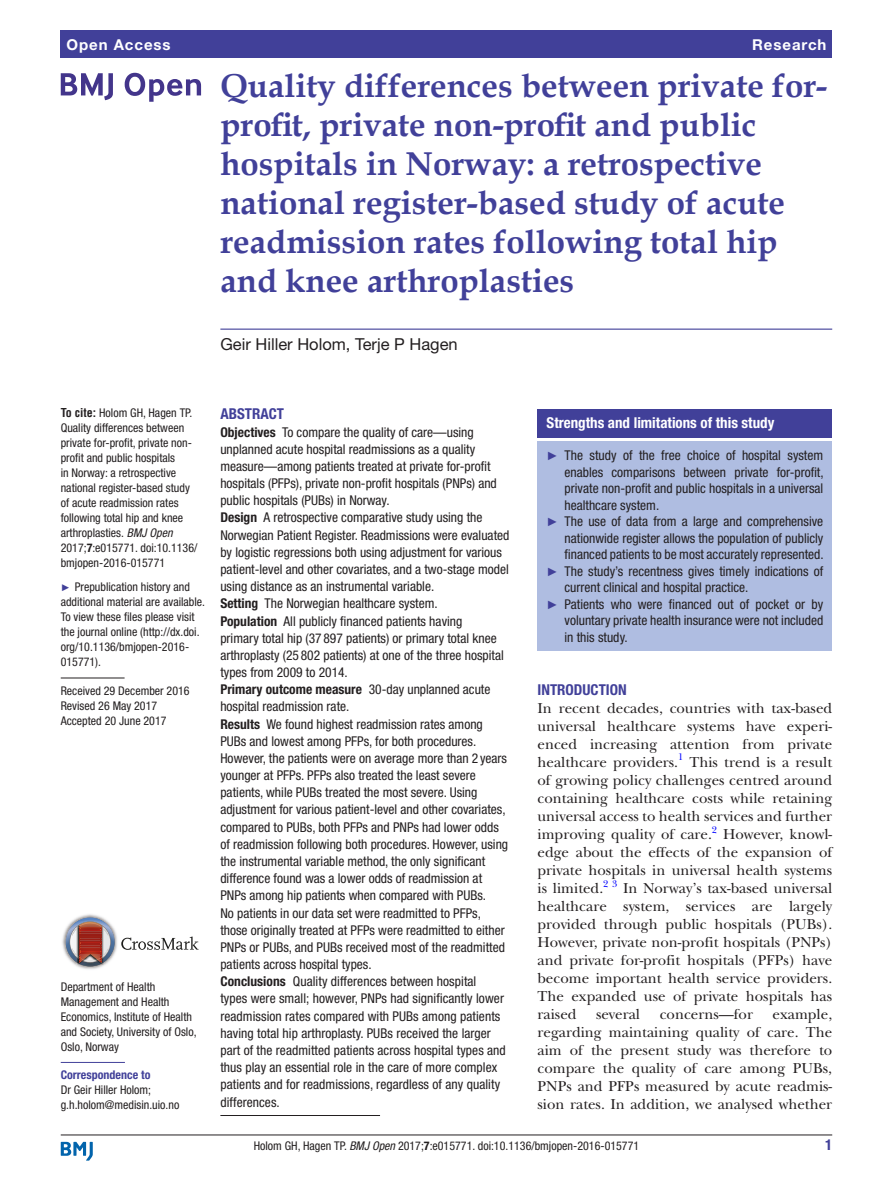
<style>
.page{position:relative;width:893px;height:1191px;background:#fff}
.page>*{position:absolute;margin:0;border:0;box-sizing:border-box;transform-origin:0 0}
.t1{font:700 33px/39px "Book Antiqua";color:#414099}
.t2{font:16.5px "Helvetica Neue LT Std";color:#231f20}
.t3{font:15px/18px "New Baskerville";color:#231f20;text-align:justify}
.t4{font:700 condensed 15px "Helvetica Neue LT Std";color:#fff}
.t5{font:700 condensed 15px "Helvetica Neue LT Std";color:#414099}
.t6{font:700 15px "Helvetica Neue LT Std";letter-spacing:.065em;color:#fff}
.t7{font:condensed 13.5px/17.1px "Helvetica Neue LT Std";color:#231f20}
.t8{font:condensed 12px/15px "Helvetica Neue LT Std";color:#231f20}
.t9{font:700 condensed 12px "Helvetica Neue LT Std";color:#414099}
.t10{font:9.9px "New Baskerville";color:#00f}
.s1{font-family:"Helvetica LT Std";font-weight:700}
.s2{font-style:italic}
.s3{font-weight:700}
.s4{font-family:"Arial";font-stretch:normal;font-size:9.75px;color:#414099}
.s5{font-family:"Arial";font-stretch:normal;font-size:12px;color:#414099}
</style>
<div class="page">
<hr style="left:61px;top:1134px;width:771px;height:1px;background:#231f20">
<svg style="left:61px;top:1141px;width:32px;height:19px"></svg>
<div style="left:61px;top:31px;width:771px;height:27px;background:#414099"></div>
<hr style="left:220px;top:1115px;width:160px;height:1px;background:#231f20">
<hr style="left:220px;top:328px;width:612px;height:2px;background:#414099">
<hr style="left:61px;top:677px;width:64px;height:1px;background:#231f20">
<hr style="left:61px;top:1062px;width:64px;height:1px;background:#414099">
<svg style="left:61px;top:73px;width:52px;height:27px"></svg>
<svg style="left:125px;top:73px;width:76px;height:29px"></svg>
<img style="left:62px;top:914px;width:55px;height:55px">
<svg style="left:66px;top:917px;width:49px;height:49px;background:#a78689"></svg>
<svg style="left:121px;top:936px;width:78px;height:13px"></svg>
<div style="left:538px;top:409px;width:294px;height:28px;background:#414099"></div>
<div style="left:538px;top:441px;width:294px;height:209px;background:#afbde1"></div>
<p class="t6" style="left:66px;top:35px;width:106px">Open Access</p>
<p class="t6" style="left:752px;top:35px;width:76px">Research</p>
<h1 class="t1" style="left:220px;top:66px;width:608px">Quality differences between private for&shy;profit, private non-profit and public hospitals in Norway: a retrospective national register-based study of acute readmission rates following total hip and knee arthroplasties</h1>
<p class="t2" style="left:220px;top:335px;width:239px">Geir Hiller Holom, Terje P Hagen</p>
<p class="t8" style="left:61px;top:405px;width:138px"><span class="s1">To cite:</span> Holom GH, Hagen TP.<br>Quality differences between private for-profit, private non&shy;profit and public hospitals<br>in Norway: a retrospective national register-based study of acute readmission rates following total hip and knee arthroplasties. <span class="s2">BMJ Open<br></span>2017;<span class="s3">7</span>:e015771. doi:10.1136/ bmjopen-2016-015771</p>
<p class="t8" style="left:61px;top:579px;width:146px"><span class="s4">►</span> Prepublication history and additional material are available.<br>To view these files please visit the journal online (http://dx.doi. org/10.1136/bmjopen-2016-<br>015771).</p>
<p class="t8" style="left:61px;top:683px;width:130px">Received 29 December 2016<br>Revised 26 May 2017<br>Accepted 20 June 2017</p>
<p class="t8" style="left:61px;top:979px;width:137px">Department of Health<br>Management and Health<br>Economics, Institute of Health and Society, University of Oslo,<br>Oslo, Norway</p>
<p class="t9" style="left:61px;top:1067px;width:91px">Correspondence to</p>
<p class="t8" style="left:61px;top:1082px;width:120px">Dr Geir Hiller Holom; g.h.holom@medisin.uio.no</p>
<p class="t5" style="left:220px;top:405px;width:65px">Abstract</p>
<p class="t7" style="left:220px;top:423px;width:291px"><span class="s3">Objectives</span> To compare the quality of care—using unplanned acute hospital readmissions as a quality measure—among patients treated at private for-profit hospitals (PFPs), private non-profit hospitals (PNPs) and public hospitals (PUBs) in Norway.<br><span class="s3">Design</span> A retrospective comparative study using the Norwegian Patient Register. Readmissions were evaluated by logistic regressions both using adjustment for various patient-level and other covariates, and a two-stage model using distance as an instrumental variable.<br><span class="s3">Setting</span> The Norwegian healthcare system.<br><span class="s3">Population</span> All publicly financed patients having<br>primary total hip (37 897 patients) or primary total knee arthroplasty (25 802 patients) at one of the three hospital types from 2009 to 2014.<br><span class="s3">Primary outcome measure</span> 30-day unplanned acute hospital readmission rate.<br><span class="s3">Results</span> We found highest readmission rates among PUBs and lowest among PFPs, for both procedures.<br>However, the patients were on average more than 2 years younger at PFPs. PFPs also treated the least severe patients, while PUBs treated the most severe. Using adjustment for various patient-level and other covariates, compared to PUBs, both PFPs and PNPs had lower odds of readmission following both procedures. However, using the instrumental variable method, the only significant difference found was a lower odds of readmission at PNPs among hip patients when compared with PUBs.<br>No patients in our data set were readmitted to PFPs, those originally treated at PFPs were readmitted to either PNPs or PUBs, and PUBs received most of the readmitted patients across hospital types.<br><span class="s3">Conclusions</span> Quality differences between hospital<br>types were small; however, PNPs had significantly lower readmission rates compared with PUBs among patients having total hip arthroplasty. PUBs received the larger part of the readmitted patients across hospital types and thus play an essential role in the care of more complex patients and for readmissions, regardless of any quality differences.</p>
<p class="t4" style="left:547px;top:414px;width:229px">Strengths and limitations of this study</p>
<p class="t7" style="left:547px;top:447px;width:278px"><span class="s5">►</span> The study of the free choice of hospital system</p>
<p class="t7" style="left:565px;top:463px;width:261px">enables comparisons between private for-profit,</p>
<p class="t7" style="left:565px;top:480px;width:260px">private non-profit and public hospitals in a universal</p>
<p class="t7" style="left:565px;top:496px;width:96px">healthcare system.</p>
<p class="t7" style="left:547px;top:513px;width:278px"><span class="s5">►</span> The use of data from a large and comprehensive</p>
<p class="t7" style="left:565px;top:529px;width:260px">nationwide register allows the population of publicly</p>
<p class="t7" style="left:565px;top:546px;width:261px">financed patients to be most accurately represented.</p>
<p class="t7" style="left:547px;top:562px;width:278px"><span class="s5">►</span> The study’s recentness gives timely indications of</p>
<p class="t7" style="left:565px;top:579px;width:185px">current clinical and hospital practice.</p>
<p class="t7" style="left:547px;top:595px;width:278px"><span class="s5">►</span> Patients who were financed out of pocket or by</p>
<p class="t7" style="left:565px;top:612px;width:260px">voluntary private health insurance were not included</p>
<p class="t7" style="left:565px;top:628px;width:65px">in this study.</p>
<p class="t5" style="left:538px;top:681px;width:91px">Introduction</p>
<p class="t3" style="left:538px;top:699px;width:296px">In recent decades, countries with tax-based universal healthcare systems have experi&shy;enced increasing attention from private healthcare providers.</p>
<p class="t10" style="left:678px;top:751px;width:7px">1</p>
<p class="t3" style="left:538px;top:753px;width:296px;text-indent:152px">This trend is a result of growing policy challenges centred around containing healthcare costs while retaining universal access to health services and further improving quality of care.</p>
<p class="t10" style="left:712px;top:823px;width:7px">2</p>
<p class="t3" style="left:538px;top:825px;width:296px;text-indent:186px">However, knowl&shy;edge about the effects of the expansion of private hospitals in universal health systems is limited.</p>
<p class="t10" style="left:603px;top:877px;width:16px">2 3</p>
<p class="t3" style="left:538px;top:879px;width:296px;text-indent:85px">In Norway’s tax-based universal healthcare system, services are largely provided through public hospitals (PUBs).<br>However, private non-profit hospitals (PNPs) and private for-profit hospitals (PFPs) have become important health service providers.<br>The expanded use of private hospitals has raised</p>
<p class="t3" style="left:538px;top:1005px;width:296px;text-indent:235px">example, regarding maintaining quality of care. The aim of the present study was therefore to compare the quality of care among PUBs, PNPs and PFPs measured by acute readmis&shy;sion rates. In addition, we analysed whether</p>
<p class="t3" style="left:596px;top:1005px;width:46px">several</p>
<p class="t3" style="left:660px;top:1005px;width:95px">concerns—for</p>
<p class="t8" style="left:254px;top:1137px;width:387px">Holom GH, Hagen TP. <span class="s2">BMJ Open</span> 2017;<span class="s3">7</span>:e015771. doi:10.1136/bmjopen-2016-015771</p>
<p class="t5" style="left:825px;top:1135px;width:9px">1</p>
</div>
